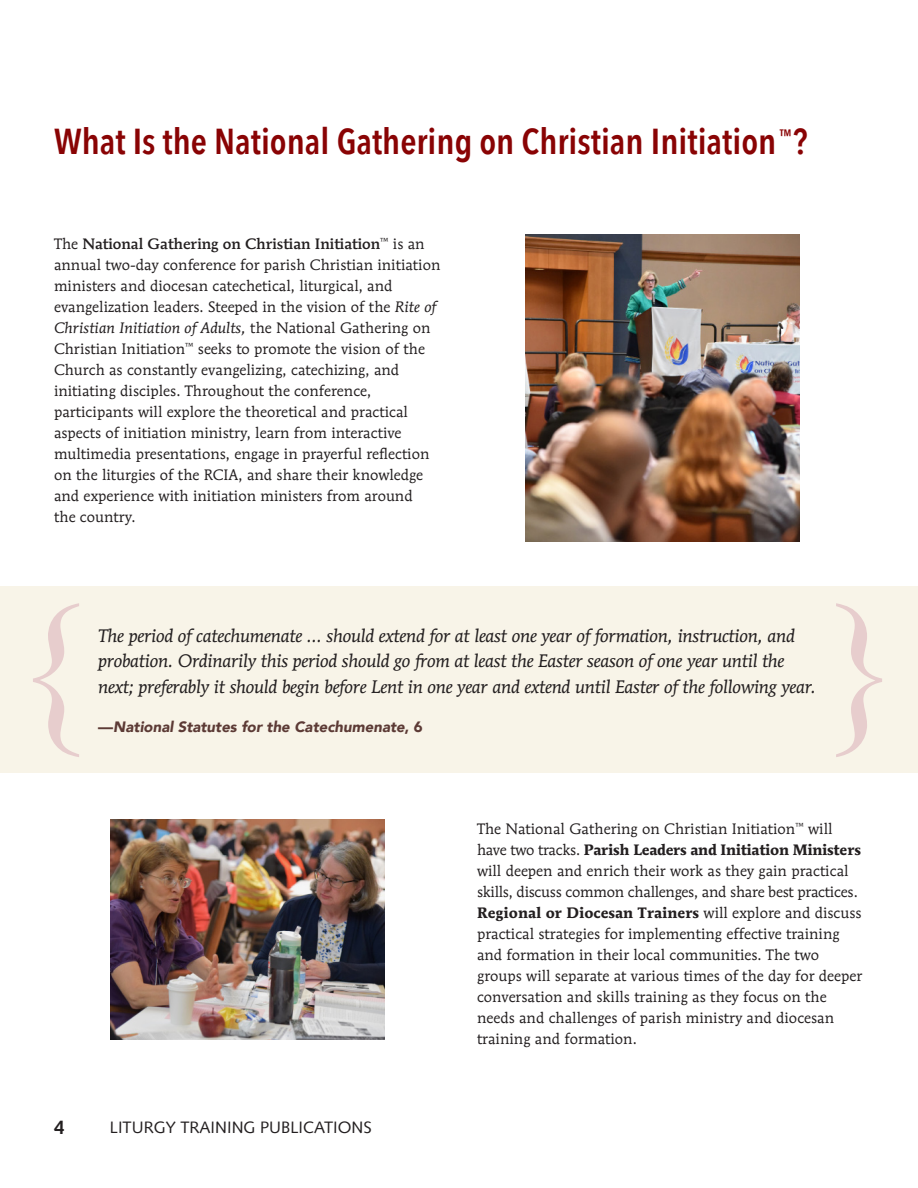
<style>
.page{position:relative;width:918px;height:1188px;background:#fff}
.page>*{position:absolute;margin:0;border:0;box-sizing:border-box;transform-origin:0 0}
.t1{font:169.2px "Onyx MT Std";color:#e7cdcd}
.t2{font:600 36px "Avenir Next Condensed";color:#890304}
.t3{font:700 19.5px "Syntax LT Std";color:#231f20}
.quote{font:italic 18px/25.5px "Mendoza Roman Std";letter-spacing:-.02em;color:#231f20}
.t4{font:16.5px "Syntax LT Std";color:#231f20}
.body{font:15px/21px "Mendoza Roman Std";color:#231f20}
.quote_attrib_to{font:italic 900 15px "Avenir";color:#5c3a35}
.s1{font-weight:500}
.s2{font-style:italic}
.s3{font-style:normal}
.s4{font-weight:700}
</style>
<div class="page">
<img style="left:526px;top:234px;width:274px;height:308px">
<img style="left:110px;top:820px;width:275px;height:220px">
<div style="left:0;top:586px;width:918px;height:187px;background:#f8f4e8"></div>
<h1 class="t2" style="left:54px;top:110px;width:755px">What Is the National Gathering on Christian Initiation <sup>™</sup>?</h1>
<p class="body" style="left:54px;top:233px;width:388px">The <span class="s1">National Gathering on Christian Initiation</span><sup>™</sup> is an annual two-day conference for parish Christian initiation ministers and diocesan catechetical, liturgical, and evangelization leaders. Steeped in the vision of the <span class="s2">Rite of Christian Initiation of Adults,</span> the National Gathering on Christian Initiation<sup>™</sup> seeks to promote the vision of the Church as constantly evangelizing, catechizing, and initiating disciples. Throughout the conference, participants will explore the theoretical and practical aspects of initiation ministry, learn from interactive multimedia presentations, engage in prayerful reflection on the liturgies of the RCIA, and share their knowledge and experience with initiation ministers from around<br>the country.</p>
<p class="t1" style="left:10px;top:585px;width:83px">{</p>
<p class="t1" style="left:821px;top:585px;width:83px">}</p>
<p class="quote" style="left:98px;top:622px;width:719px">The period of catechumenate ... should extend for at least one year of formation, instruction, and probation. Ordinarily this period should go from at least the Easter season of one year until the next; preferably it should begin before Lent in one year and extend until Easter of the following year.</p>
<p class="quote_attrib_to" style="left:98px;top:714px;width:326px"><span class="s3">—</span>National Statutes for the Catechumenate<span class="s3">, 6</span></p>
<h3 class="t3" style="left:54px;top:1116px;width:12px">4</h3>
<p class="t4" style="left:110px;top:1118px;width:263px">LITURGY TRAINING PUBLICATIONS</p>
<p class="body" style="left:477px;top:818px;width:387px">The National Gathering on Christian Initiation<sup>™</sup> will have two tracks. <span class="s4">Parish Leaders and Initiation Ministers </span>will deepen and enrich their work as they gain practical skills, discuss common challenges, and share best practices.<br><span class="s4">Regional or Diocesan Trainers</span> will explore and discuss practical strategies for implementing effective training and formation in their local communities. The two groups will separate at various times of the day for deeper conversation and skills training as they focus on the needs and challenges of parish ministry and diocesan training and formation.</p>
</div>
